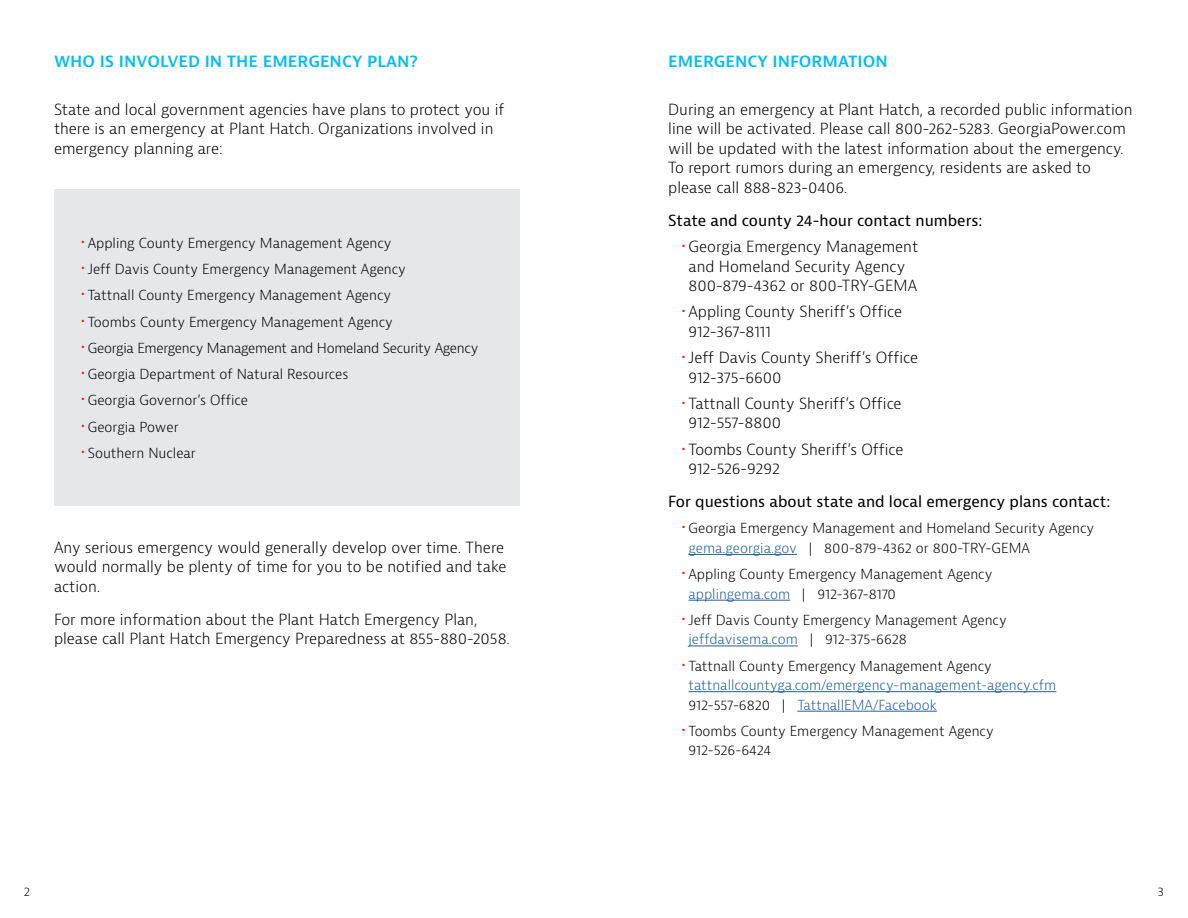
<style>
.page{position:relative;width:1188px;height:918px;background:#fff}
.page>*{position:absolute;margin:0;border:0;box-sizing:border-box;transform-origin:0 0}
.t1{font:600 16.5px "Bernina Sans";color:#00bdf2}
.t2{font:300 15px/19.5px "Bernina Sans";color:#000}
.t3{font:15px "Bernina Sans";color:#000}
.t4{font:300 13.5px/19.5px "Bernina Sans";color:#000}
.t5{font:300 13.5px/19.5px "Bernina Sans";color:#215e9e}
.t6{font:300 13.5px "Bernina Sans";letter-spacing:-.02em;color:#000}
.t7{font:300 12px "Bernina Sans";color:#000}
.s1{font-size:19.5px;color:#ed1d24}
.s2{color:#215e9e}
.s3{color:#000}
</style>
<div class="page">
<hr style="left:688px;top:554px;width:109px;height:1px;background:#215e9e">
<hr style="left:688px;top:600px;width:102px;height:1px;background:#215e9e">
<hr style="left:688px;top:646px;width:110px;height:1px;background:#215e9e">
<hr style="left:688px;top:691px;width:368px;height:1px;background:#215e9e">
<hr style="left:797px;top:711px;width:140px;height:1px;background:#215e9e">
<div style="left:54px;top:189px;width:466px;height:317px;background:#e6e7e8"></div>
<p class="t1" style="left:54px;top:51px;width:366px">WHO IS INVOLVED IN THE EMERGENCY PLAN?</p>
<p class="t2" style="left:54px;top:100px;width:452px">State and local government agencies have plans to protect you if there is an emergency at Plant Hatch. Organizations involved in emergency planning are:</p>
<p class="t4" style="left:81px;top:233px;width:312px"><span class="s1">•</span> Appling County Emergency Management Agency</p>
<p class="t4" style="left:81px;top:260px;width:327px"><span class="s1">•</span> Jeff Davis County Emergency Management Agency</p>
<p class="t4" style="left:81px;top:286px;width:312px"><span class="s1">•</span> Tattnall County Emergency Management Agency</p>
<p class="t4" style="left:81px;top:312px;width:313px"><span class="s1">•</span> Toombs County Emergency Management Agency</p>
<p class="t6" style="left:81px;top:339px;width:399px"><span class="s1">•</span> Georgia Emergency Management and Homeland Security Agency</p>
<p class="t4" style="left:81px;top:365px;width:269px"><span class="s1">•</span> Georgia Department of Natural Resources</p>
<p class="t4" style="left:81px;top:391px;width:169px"><span class="s1">•</span> Georgia Governor’s Office</p>
<p class="t4" style="left:81px;top:417px;width:99px"><span class="s1">•</span> Georgia Power</p>
<p class="t4" style="left:81px;top:443px;width:116px"><span class="s1">•</span> Southern Nuclear</p>
<p class="t2" style="left:54px;top:538px;width:454px">Any serious emergency would generally develop over time. There would normally be plenty of time for you to be notified and take action.</p>
<p class="t2" style="left:54px;top:610px;width:457px">For more information about the Plant Hatch Emergency Plan, please call Plant Hatch Emergency Preparedness at 855-880-2058.</p>
<p class="t1" style="left:668px;top:51px;width:221px">EMERGENCY INFORMATION</p>
<p class="t2" style="left:668px;top:100px;width:466px">During an emergency at Plant Hatch, a recorded public information line will be activated. Please call 800-262-5283. GeorgiaPower.com will be updated with the latest information about the emergency.<br>To report rumors during an emergency, residents are asked to please call 888-823-0406.</p>
<p class="t3" style="left:668px;top:211px;width:316px">State and county 24-hour contact numbers:</p>
<p class="t2" style="left:682px;top:237px;width:238px;text-align:center"><span class="s1">•</span> Georgia Emergency Management and Homeland Security Agency<br>800-879-4362 or 800-TRY-GEMA</p>
<p class="t2" style="left:688px;top:303px;width:215px;text-indent:-7px"><span class="s1">•</span>Appling County Sheriff’s Office<br>912-367-8111</p>
<p class="t2" style="left:688px;top:348px;width:231px;text-indent:-7px"><span class="s1">•</span> Jeff Davis County Sheriff’s Office<br>912-375-6600</p>
<p class="t2" style="left:688px;top:394px;width:215px;text-indent:-7px"><span class="s1">•</span> Tattnall County Sheriff’s Office<br>912-557-8800</p>
<p class="t2" style="left:688px;top:440px;width:217px;text-indent:-7px"><span class="s1">•</span> Toombs County Sheriff’s Office<br>912-526-9292</p>
<p class="t3" style="left:668px;top:492px;width:444px">For questions about state and local emergency plans contact:</p>
<p class="t4" style="left:688px;top:519px;width:407px;text-indent:-7px"><span class="s1">•</span> Georgia Emergency Management and Homeland Security Agency <span class="s2">gema.georgia.gov</span> | 800-879-4362 or 800-TRY-GEMA</p>
<p class="t4" style="left:688px;top:565px;width:305px;text-indent:-7px"><span class="s1">•</span> Appling County Emergency Management Agency <span class="s2">applingema.com</span> | 912-367-8170</p>
<p class="t4" style="left:688px;top:611px;width:320px;text-indent:-7px"><span class="s1">•</span> Jeff Davis County Emergency Management Agency <span class="s2">jeffdavisema.com</span> | 912-375-6628</p>
<p class="t5" style="left:688px;top:656px;width:369px;text-indent:-7px"><span class="s1">•</span> <span class="s3">Tattnall County Emergency Management Agency </span>tattnallcountyga.com/emergency-management-agency.cfm<br><span class="s3">912-557-6820 |</span> TattnallEMA/Facebook</p>
<p class="t4" style="left:688px;top:722px;width:307px;text-indent:-7px"><span class="s1">•</span> Toombs County Emergency Management Agency<br>912-526-6424</p>
<p class="t7" style="left:24px;top:884px;width:8px">2</p>
<p class="t7" style="left:1158px;top:884px;width:8px">3</p>
</div>
